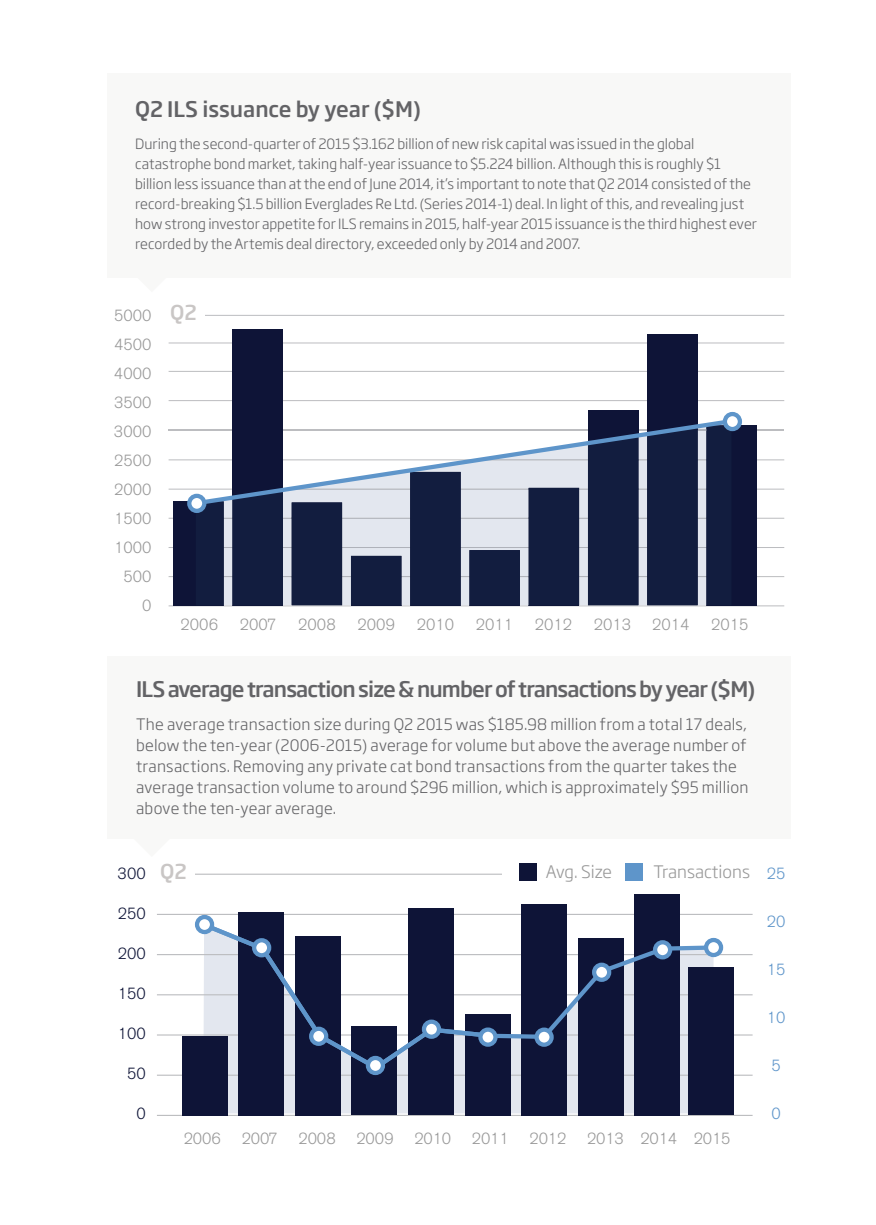
<style>
.page{position:relative;width:876px;height:1225px;background:#fff}
.page>*{position:absolute;margin:0;border:0;box-sizing:border-box;transform-origin:0 0}
.t1{font:500 21px "Soho Gothic Pro";letter-spacing:-.04em;color:#636366}
.t2{font:500 21px "Soho Gothic Pro";color:#636366}
.t3{font:500 20px "Soho Gothic Pro";color:#c9c6c5}
.t4{font:300 17px "Soho Gothic Pro";color:#989898}
.t5{font:300 16px "Akzidenz Grotesk BE";color:#989898}
.t6{font:300 16px "Akzidenz Grotesk BE";letter-spacing:-.01em;color:#989898}
.t7{font:300 16px "Akzidenz Grotesk BE";color:#0e1437}
.t8{font:300 16px "Akzidenz Grotesk BE";color:#5e95ca}
.t9{font:300 15.6px/21px "Soho Gothic Pro";letter-spacing:.015em;color:#636366}
.t10{font:300 14px/20px "Soho Gothic Pro";color:#636366}
.s1{font-family:"Soho Gothic Pro";font-weight:500;font-size:20px;color:#c9c6c5}
</style>
<div class="page">
<svg style="left:227px;top:1072px;width:462px;height:41px;background:#d5d9e2"></svg>
<hr style="left:157px;top:914px;width:596px;height:1px;background:#bcbdc0">
<hr style="left:157px;top:994px;width:596px;height:1px;background:#bcbdc0">
<hr style="left:157px;top:1074px;width:596px;height:1px;background:#bcbdc0">
<hr style="left:157px;top:954px;width:596px;height:1px;background:#bcbdc0">
<hr style="left:157px;top:1034px;width:596px;height:1px;background:#bcbdc0">
<hr style="left:157px;top:1114px;width:596px;height:2px;background:#bcbdc0">
<hr style="left:157px;top:873px;width:596px;height:1px;background:#bcbdc0">
<div style="left:503px;top:865px;width:253px;height:17px;background:#fff"></div>
<div style="left:519px;top:863px;width:18px;height:17px;background:#0e1437"></div>
<div style="left:625px;top:863px;width:17px;height:17px;background:#5e95ca"></div>
<div style="left:108px;top:73px;width:683px;height:204px;background:#f8f8f7"></div>
<div style="left:238px;top:912px;width:46px;height:203px;background:#0e1437"></div>
<div style="left:352px;top:1026px;width:45px;height:89px;background:#0e1437"></div>
<div style="left:465px;top:1014px;width:45px;height:101px;background:#0e1437"></div>
<div style="left:578px;top:938px;width:45px;height:177px;background:#0e1437"></div>
<div style="left:182px;top:1035px;width:45px;height:80px;background:#0e1437"></div>
<div style="left:295px;top:935px;width:45px;height:180px;background:#0e1437"></div>
<div style="left:408px;top:908px;width:46px;height:207px;background:#0e1437"></div>
<div style="left:521px;top:904px;width:46px;height:211px;background:#0e1437"></div>
<div style="left:634px;top:893px;width:46px;height:222px;background:#0e1437"></div>
<div style="left:156px;top:863px;width:38px;height:35px;background:#fff"></div>
<hr style="left:169px;top:342px;width:615px;height:1px;background:#bcbdc0">
<hr style="left:169px;top:459px;width:615px;height:1px;background:#bcbdc0">
<hr style="left:169px;top:518px;width:615px;height:1px;background:#bcbdc0">
<hr style="left:169px;top:576px;width:615px;height:1px;background:#bcbdc0">
<hr style="left:169px;top:488px;width:615px;height:1px;background:#bcbdc0">
<hr style="left:169px;top:547px;width:615px;height:1px;background:#bcbdc0">
<hr style="left:169px;top:605px;width:615px;height:1px;background:#bcbdc0">
<hr style="left:169px;top:371px;width:615px;height:1px;background:#bcbdc0">
<hr style="left:169px;top:429px;width:615px;height:1px;background:#bcbdc0">
<hr style="left:169px;top:400px;width:615px;height:1px;background:#bcbdc0">
<hr style="left:169px;top:315px;width:615px;height:1px;background:#bcbdc0">
<div style="left:166px;top:304px;width:38px;height:35px;background:#fff"></div>
<div style="left:173px;top:501px;width:51px;height:104px;background:#0e1437"></div>
<div style="left:647px;top:334px;width:51px;height:271px;background:#0e1437"></div>
<div style="left:232px;top:329px;width:51px;height:276px;background:#0e1437"></div>
<div style="left:588px;top:410px;width:50px;height:195px;background:#0e1437"></div>
<div style="left:706px;top:425px;width:51px;height:180px;background:#0e1437"></div>
<svg style="left:200px;top:508px;width:507px;height:97px"></svg>
<svg style="left:192px;top:416px;width:545px;height:92px"></svg>
<div style="left:189px;top:496px;width:15px;height:15px;background:#fff;border-radius:50%"></div>
<div style="left:187px;top:494px;width:19px;height:19px;border:4px solid #5e95ca;border-radius:50%"></div>
<div style="left:725px;top:414px;width:15px;height:15px;background:#fff;border-radius:50%"></div>
<div style="left:723px;top:412px;width:19px;height:19px;border:4px solid #5e95ca;border-radius:50%"></div>
<div style="left:108px;top:656px;width:683px;height:182px;background:#f8f8f7"></div>
<div style="left:689px;top:967px;width:45px;height:148px;background:#0e1437"></div>
<svg style="left:495px;top:937px;width:223px;height:135px"></svg>
<svg style="left:198px;top:920px;width:297px;height:152px"></svg>
<div style="left:197px;top:917px;width:15px;height:15px;background:#fff;border-radius:50%"></div>
<div style="left:195px;top:915px;width:19px;height:19px;border:4px solid #5e95ca;border-radius:50%"></div>
<div style="left:254px;top:940px;width:15px;height:15px;background:#fff;border-radius:50%"></div>
<div style="left:252px;top:938px;width:19px;height:19px;border:4px solid #5e95ca;border-radius:50%"></div>
<svg style="left:311px;top:1028px;width:15px;height:15px"></svg>
<div style="left:309px;top:1026px;width:19px;height:20px;border:4px solid #5e95ca;border-radius:50%"></div>
<svg style="left:368px;top:1058px;width:15px;height:15px"></svg>
<div style="left:366px;top:1055px;width:19px;height:20px;border:4px solid #5e95ca;border-radius:50%"></div>
<div style="left:424px;top:1021px;width:15px;height:15px;background:#fff;border-radius:50%"></div>
<div style="left:422px;top:1019px;width:19px;height:19px;border:4px solid #5e95ca;border-radius:50%"></div>
<svg style="left:480px;top:1029px;width:15px;height:15px"></svg>
<div style="left:478px;top:1027px;width:20px;height:19px;border:4px solid #5e95ca;border-radius:50%"></div>
<svg style="left:537px;top:1029px;width:15px;height:15px"></svg>
<div style="left:534px;top:1027px;width:20px;height:19px;border:4px solid #5e95ca;border-radius:50%"></div>
<svg style="left:594px;top:964px;width:15px;height:15px"></svg>
<div style="left:592px;top:962px;width:19px;height:20px;border:4px solid #5e95ca;border-radius:50%"></div>
<div style="left:706px;top:940px;width:15px;height:15px;background:#fff;border-radius:50%"></div>
<div style="left:704px;top:938px;width:19px;height:19px;border:4px solid #5e95ca;border-radius:50%"></div>
<div style="left:655px;top:942px;width:15px;height:15px;background:#fff;border-radius:50%"></div>
<div style="left:653px;top:940px;width:19px;height:19px;border:4px solid #5e95ca;border-radius:50%"></div>
<h1 class="t2" style="left:135px;top:92px;width:287px">Q2 Ils issuance by year ($M)</h1>
<p class="t10" style="left:135px;top:133px;width:623px">During the second-quarter of 2015 $3.162 billion of new risk capital was issued in the global catastrophe bond market, taking half-year issuance to $5.224 billion. Although this is roughly $1 billion less issuance than at the end of June 2014, it’s important to note that Q2 2014 consisted of the record-breaking $1.5 billion Everglades Re Ltd. (Series 2014-1) deal. In light of this, and revealing just how strong investor appetite for ILS remains in 2015, half-year 2015 issuance is the third highest ever recorded by the Artemis deal directory, exceeded only by 2014 and 2007.</p>
<p class="t5" style="left:114px;top:306px;width:84px">5000 <span class="s1">Q2</span></p>
<p class="t5" style="left:114px;top:335px;width:39px">4500</p>
<p class="t5" style="left:114px;top:364px;width:39px">4000</p>
<p class="t5" style="left:114px;top:393px;width:39px">3500</p>
<p class="t5" style="left:114px;top:422px;width:39px">3000</p>
<p class="t5" style="left:114px;top:451px;width:39px">2500</p>
<p class="t5" style="left:114px;top:480px;width:39px">2000</p>
<p class="t5" style="left:114px;top:509px;width:39px">1500</p>
<p class="t5" style="left:114px;top:538px;width:39px">1000</p>
<p class="t5" style="left:123px;top:567px;width:29px">500</p>
<p class="t5" style="left:142px;top:596px;width:11px">0</p>
<p class="t5" style="left:180px;top:616px;width:39px">2006</p>
<p class="t5" style="left:240px;top:616px;width:38px">2007</p>
<p class="t5" style="left:298px;top:616px;width:39px">2008</p>
<p class="t5" style="left:357px;top:616px;width:39px">2009</p>
<p class="t5" style="left:417px;top:616px;width:39px">2010</p>
<p class="t5" style="left:476px;top:616px;width:39px">2011</p>
<p class="t5" style="left:535px;top:616px;width:39px">2012</p>
<p class="t5" style="left:594px;top:616px;width:39px">2013</p>
<p class="t5" style="left:652px;top:616px;width:39px">2014</p>
<p class="t5" style="left:711px;top:616px;width:39px">2015</p>
<h1 class="t1" style="left:136px;top:671px;width:621px">Ils average transaction size &amp; number of transactions by year ($M)</h1>
<p class="t9" style="left:136px;top:712px;width:614px">The average transaction size during Q2 2015 was $185.98 million from a total 17 deals, below the ten-year (2006-2015) average for volume but above the average number of transactions. Removing any private cat bond transactions from the quarter takes the average transaction volume to around $296 million, which is approximately $95 million above the ten-year average.</p>
<p class="t7" style="left:117px;top:864px;width:30px">300</p>
<p class="t7" style="left:118px;top:904px;width:29px">250</p>
<p class="t7" style="left:118px;top:944px;width:29px">200</p>
<p class="t7" style="left:118px;top:984px;width:29px">150</p>
<p class="t7" style="left:118px;top:1024px;width:29px">100</p>
<p class="t7" style="left:127px;top:1064px;width:20px">50</p>
<p class="t7" style="left:136px;top:1104px;width:11px">0</p>
<h2 class="t3" style="left:160px;top:855px;width:28px">Q2</h2>
<p class="t4" style="left:546px;top:857px;width:67px">Avg. Size</p>
<p class="t4" style="left:653px;top:857px;width:98px">Transactions</p>
<p class="t6" style="left:184px;top:1130px;width:39px">2006</p>
<p class="t6" style="left:242px;top:1130px;width:38px">2007</p>
<p class="t6" style="left:299px;top:1130px;width:39px">2008</p>
<p class="t6" style="left:356px;top:1130px;width:39px">2009</p>
<p class="t6" style="left:414px;top:1130px;width:38px">2010</p>
<p class="t6" style="left:472px;top:1130px;width:38px">2011</p>
<p class="t6" style="left:529px;top:1130px;width:38px">2012</p>
<p class="t6" style="left:587px;top:1130px;width:145px">2013 2014 2015</p>
<p class="t8" style="left:767px;top:864px;width:20px">25</p>
<p class="t8" style="left:767px;top:912px;width:20px">20</p>
<p class="t8" style="left:767px;top:960px;width:20px">15</p>
<p class="t8" style="left:767px;top:1008px;width:20px">10</p>
<p class="t8" style="left:772px;top:1056px;width:11px">5</p>
<p class="t8" style="left:772px;top:1104px;width:11px">0</p>
</div>
